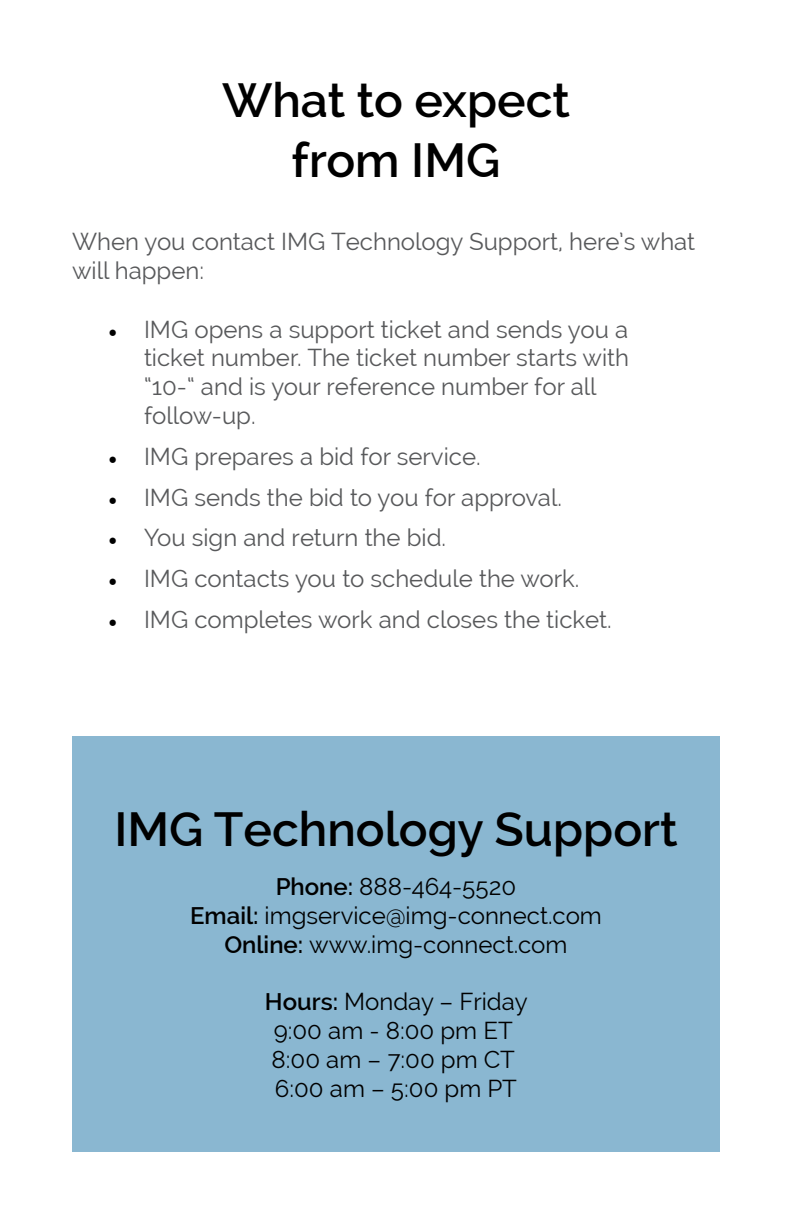
<style>
.page{position:relative;width:792px;height:1224px;background:#fff}
.page>*{position:absolute;margin:0;border:0;box-sizing:border-box;transform-origin:0 0}
.t1{font:600 48px/60px "Raleway";color:#000;text-align:center}
.t2{font:24px/28.8px "Raleway";color:#58595b}
.t3{font:24px/28.8px "Raleway";color:#000;text-align:center}
.s1{font-family:"Minion Pro";color:#000}
.s2{font-weight:600}
</style>
<div class="page">
<div style="left:72px;top:737px;width:648px;height:415px;background:#8ab7d1"></div>
<h1 class="t1" style="left:222px;top:70px;width:349px">What to expect from IMG</h1>
<p class="t2" style="left:72px;top:227px;width:625px">When you contact IMG Technology Support, here’s what will happen:</p>
<p class="t2" style="left:144px;top:315px;width:487px;text-indent:-36px"><span class="s1">•</span> IMG opens a support ticket and sends you a ticket number. The ticket number starts with “10-“ and is your reference number for all follow-up.</p>
<p class="t2" style="left:108px;top:442px;width:374px"><span class="s1">•</span> IMG prepares a bid for service.</p>
<p class="t2" style="left:108px;top:483px;width:456px"><span class="s1">•</span> IMG sends the bid to you for approval.</p>
<p class="t2" style="left:108px;top:523px;width:340px"><span class="s1">•</span> You sign and return the bid.</p>
<p class="t2" style="left:108px;top:564px;width:473px"><span class="s1">•</span> IMG contacts you to schedule the work.</p>
<p class="t2" style="left:108px;top:605px;width:505px"><span class="s1">•</span> IMG completes work and closes the ticket.</p>
<h1 class="t1" style="left:114px;top:800px;width:565px">IMG Technology Support</h1>
<p class="t3" style="left:190px;top:872px;width:413px"><span class="s2">Phone:</span> 888-464-5520<br><span class="s2">Email:</span> imgservice@img-connect.com<br><span class="s2">Online:</span> www.img-connect.com</p>
<p class="t3" style="left:265px;top:987px;width:264px;text-align:left"><span class="s2">Hours:</span> Monday – Friday<br>9:00 am - 8:00 pm ET ▪<br>8:00 am – 7:00 pm CT ▪<br>6:00 am – 5:00 pm PT</p>
</div>
